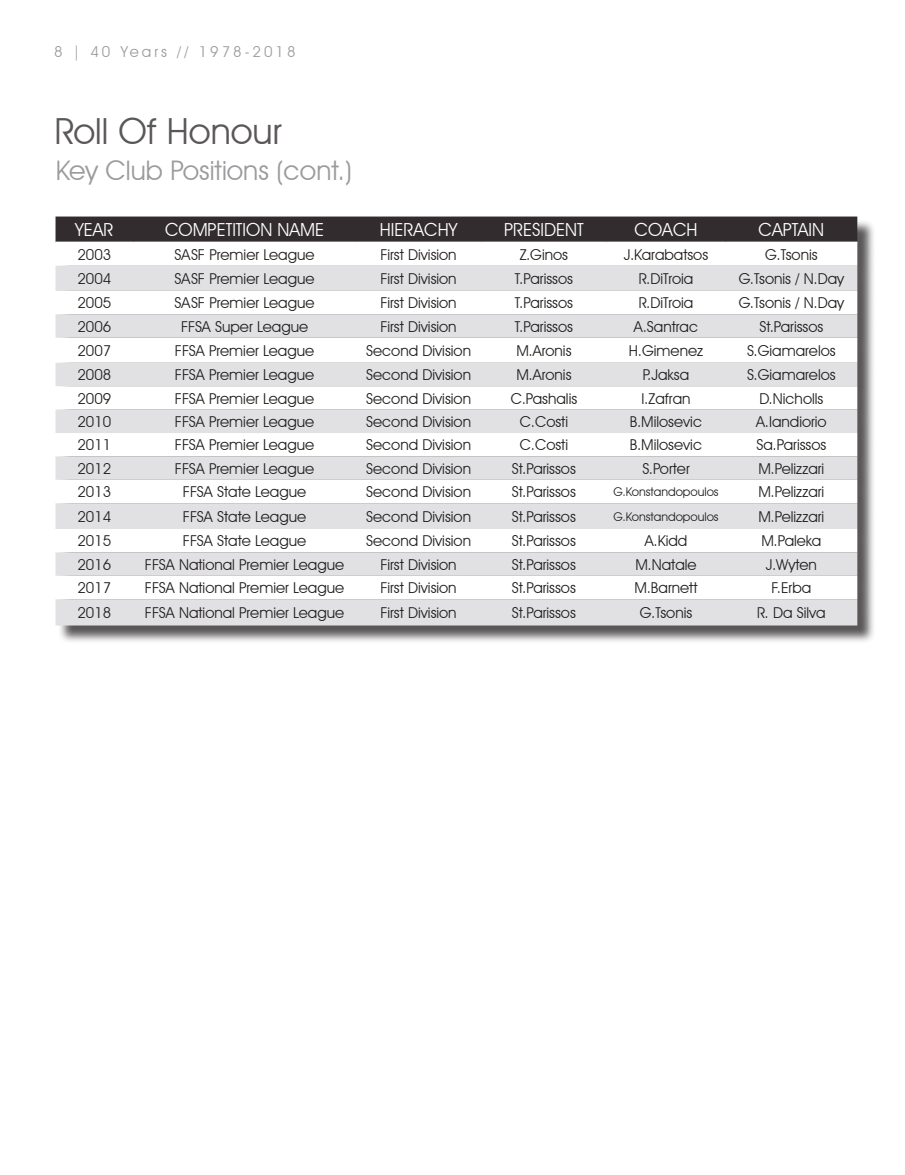
<style>
.page{position:relative;width:905px;height:1175px;background:#fff}
.page>*{position:absolute;margin:0;border:0;box-sizing:border-box;transform-origin:0 0}
.t1{font:36px "Avant Garde IT Cby BT";color:#322c2e}
.t2{font:27px "Avant Garde IT Cby BT";color:#808285}
.Header_Row{font:18px "Avant Garde IT Cby BT";color:#fff}
.Body_Text{font:15px "Avant Garde IT Cby BT";color:#231f20}
.Header_Row-2{font:15px "Avant Garde IT Cby BT";color:#231f20}
.t3{font:15px "Avant Garde IT Cby BT";letter-spacing:.2em;color:#9a9c9e}
.Body_Text-2{font:12px "Avant Garde IT Cby BT";color:#231f20}
</style>
<div class="page">
<div style="left:58px;top:219px;width:817px;height:425px;background:#231f20;opacity:.75"></div>
<svg style="left:56px;top:216px;width:801px;height:26px;background:#393335"></svg>
<svg style="left:58px;top:243px;width:799px;height:23px"></svg>
<svg style="left:56px;top:266px;width:801px;height:359px;fill:#e1e1e3"></svg>
<hr style="left:56px;top:242px;width:77px;height:1px;background:#fff">
<hr style="left:133px;top:242px;width:223px;height:1px;background:#fff">
<hr style="left:356px;top:242px;width:125px;height:1px;background:#fff">
<hr style="left:481px;top:242px;width:125px;height:1px;background:#fff">
<hr style="left:606px;top:242px;width:119px;height:1px;background:#fff">
<hr style="left:725px;top:242px;width:132px;height:1px;background:#fff">
<p class="t3" style="left:54px;top:42px;width:243px">8 | 40 Years // 1978-2018</p>
<h1 class="t1" style="left:54px;top:109px;width:229px">Roll Of Honour</h1>
<h2 class="t2" style="left:56px;top:154px;width:298px">Key Club Positions (cont.)</h2>
<p class="Header_Row" style="left:75px;top:219px;width:40px">YEAR</p>
<p class="Header_Row" style="left:165px;top:219px;width:161px">COMPETITION NAME</p>
<p class="Header_Row" style="left:380px;top:219px;width:79px">HIERACHY</p>
<p class="Header_Row" style="left:504px;top:219px;width:81px">PRESIDENT</p>
<p class="Header_Row" style="left:634px;top:219px;width:64px">COACH</p>
<p class="Header_Row" style="left:758px;top:219px;width:67px">CAPTAIN</p>
<p class="Body_Text" style="left:77px;top:245px;width:35px">2003</p>
<p class="Body_Text" style="left:175px;top:245px;width:141px">SASF Premier League</p>
<p class="Body_Text" style="left:380px;top:245px;width:78px">First Division</p>
<p class="Body_Text" style="left:519px;top:245px;width:50px">Z.Ginos</p>
<p class="Body_Text" style="left:624px;top:245px;width:86px">J.Karabatsos</p>
<p class="Body_Text" style="left:765px;top:245px;width:54px">G.Tsonis</p>
<p class="Body_Text" style="left:77px;top:269px;width:35px">2004</p>
<p class="Body_Text" style="left:175px;top:269px;width:141px">SASF Premier League</p>
<p class="Body_Text" style="left:380px;top:269px;width:78px">First Division</p>
<p class="Body_Text" style="left:515px;top:269px;width:60px">T.Parissos</p>
<p class="Body_Text" style="left:638px;top:269px;width:56px">R.DiTroia</p>
<p class="Body_Text" style="left:738px;top:269px;width:107px">G.Tsonis / N.Day</p>
<p class="Body_Text" style="left:77px;top:294px;width:35px">2005</p>
<p class="Body_Text" style="left:175px;top:294px;width:141px">SASF Premier League</p>
<p class="Body_Text" style="left:380px;top:294px;width:78px">First Division</p>
<p class="Body_Text" style="left:515px;top:294px;width:60px">T.Parissos</p>
<p class="Body_Text" style="left:638px;top:294px;width:56px">R.DiTroia</p>
<p class="Body_Text" style="left:738px;top:294px;width:107px">G.Tsonis / N.Day</p>
<p class="Body_Text" style="left:77px;top:317px;width:35px">2006</p>
<p class="Body_Text" style="left:181px;top:317px;width:129px">FFSA Super League</p>
<p class="Body_Text" style="left:380px;top:317px;width:78px">First Division</p>
<p class="Body_Text" style="left:515px;top:317px;width:60px">T.Parissos</p>
<p class="Body_Text" style="left:634px;top:317px;width:66px">A.Santrac</p>
<p class="Body_Text" style="left:759px;top:317px;width:65px">St.Parissos</p>
<p class="Body_Text" style="left:77px;top:341px;width:35px">2007</p>
<p class="Body_Text" style="left:175px;top:341px;width:141px">FFSA Premier League</p>
<p class="Body_Text" style="left:366px;top:341px;width:106px">Second Division</p>
<p class="Body_Text" style="left:516px;top:341px;width:57px">M.Aronis</p>
<p class="Body_Text" style="left:629px;top:341px;width:76px">H.Gimenez</p>
<p class="Body_Text" style="left:747px;top:341px;width:90px">S.Giamarelos</p>
<p class="Body_Text" style="left:77px;top:366px;width:35px">2008</p>
<p class="Header_Row-2" style="left:175px;top:366px;width:141px">FFSA Premier League</p>
<p class="Body_Text" style="left:366px;top:366px;width:106px">Second Division</p>
<p class="Body_Text" style="left:516px;top:366px;width:57px">M.Aronis</p>
<p class="Body_Text" style="left:643px;top:366px;width:48px">P.Jaksa</p>
<p class="Body_Text" style="left:747px;top:366px;width:90px">S.Giamarelos</p>
<p class="Body_Text" style="left:77px;top:389px;width:35px">2009</p>
<p class="Header_Row-2" style="left:175px;top:389px;width:141px">FFSA Premier League</p>
<p class="Body_Text" style="left:366px;top:389px;width:106px">Second Division</p>
<p class="Body_Text" style="left:510px;top:389px;width:68px">C.Pashalis</p>
<p class="Body_Text" style="left:641px;top:389px;width:50px">I.Zafran</p>
<p class="Body_Text" style="left:759px;top:389px;width:65px">D.Nicholls</p>
<p class="Body_Text" style="left:77px;top:412px;width:35px">2010</p>
<p class="Header_Row-2" style="left:175px;top:412px;width:141px">FFSA Premier League</p>
<p class="Body_Text" style="left:366px;top:412px;width:106px">Second Division</p>
<p class="Body_Text" style="left:520px;top:412px;width:50px">C.Costi</p>
<p class="Body_Text" style="left:630px;top:412px;width:74px">B.Milosevic</p>
<p class="Body_Text" style="left:756px;top:412px;width:72px">A.Iandiorio</p>
<p class="Body_Text" style="left:77px;top:436px;width:35px">2011</p>
<p class="Header_Row-2" style="left:175px;top:436px;width:141px">FFSA Premier League</p>
<p class="Body_Text" style="left:366px;top:436px;width:106px">Second Division</p>
<p class="Body_Text" style="left:520px;top:436px;width:50px">C.Costi</p>
<p class="Body_Text" style="left:630px;top:436px;width:74px">B.Milosevic</p>
<p class="Body_Text" style="left:756px;top:436px;width:71px">Sa.Parissos</p>
<p class="Body_Text" style="left:77px;top:459px;width:35px">2012</p>
<p class="Header_Row-2" style="left:175px;top:459px;width:141px">FFSA Premier League</p>
<p class="Body_Text" style="left:366px;top:459px;width:106px">Second Division</p>
<p class="Body_Text" style="left:512px;top:459px;width:65px">St.Parissos</p>
<p class="Body_Text" style="left:642px;top:459px;width:49px">S.Porter</p>
<p class="Body_Text" style="left:758px;top:459px;width:67px">M.Pelizzari</p>
<p class="Body_Text" style="left:77px;top:483px;width:35px">2013</p>
<p class="Header_Row-2" style="left:183px;top:483px;width:125px">FFSA State League</p>
<p class="Body_Text" style="left:366px;top:483px;width:106px">Second Division</p>
<p class="Body_Text" style="left:512px;top:483px;width:65px">St.Parissos</p>
<p class="Body_Text-2" style="left:613px;top:484px;width:107px">G.Konstandopoulos</p>
<p class="Body_Text" style="left:758px;top:483px;width:67px">M.Pelizzari</p>
<p class="Body_Text" style="left:77px;top:507px;width:35px">2014</p>
<p class="Body_Text" style="left:183px;top:507px;width:125px">FFSA State League</p>
<p class="Body_Text" style="left:366px;top:507px;width:106px">Second Division</p>
<p class="Body_Text" style="left:512px;top:507px;width:65px">St.Parissos</p>
<p class="Body_Text-2" style="left:613px;top:509px;width:107px">G.Konstandopoulos</p>
<p class="Body_Text" style="left:758px;top:507px;width:67px">M.Pelizzari</p>
<p class="Body_Text" style="left:77px;top:532px;width:35px">2015</p>
<p class="Body_Text" style="left:183px;top:532px;width:125px">FFSA State League</p>
<p class="Body_Text" style="left:366px;top:532px;width:106px">Second Division</p>
<p class="Body_Text" style="left:512px;top:532px;width:65px">St.Parissos</p>
<p class="Body_Text" style="left:644px;top:532px;width:44px">A.Kidd</p>
<p class="Body_Text" style="left:761px;top:532px;width:61px">M.Paleka</p>
<p class="Body_Text" style="left:77px;top:555px;width:35px">2016</p>
<p class="Body_Text" style="left:145px;top:555px;width:201px">FFSA National Premier League</p>
<p class="Body_Text" style="left:380px;top:555px;width:78px">First Division</p>
<p class="Body_Text" style="left:512px;top:555px;width:65px">St.Parissos</p>
<p class="Body_Text" style="left:635px;top:555px;width:63px">M.Natale</p>
<p class="Body_Text" style="left:765px;top:555px;width:53px">J.Wyten</p>
<p class="Body_Text" style="left:77px;top:579px;width:35px">2017</p>
<p class="Body_Text" style="left:145px;top:579px;width:201px">FFSA National Premier League</p>
<p class="Body_Text" style="left:380px;top:579px;width:78px">First Division</p>
<p class="Body_Text" style="left:512px;top:579px;width:65px">St.Parissos</p>
<p class="Body_Text" style="left:634px;top:579px;width:64px">M.Barnett</p>
<p class="Body_Text" style="left:771px;top:579px;width:41px">F.Erba</p>
<p class="Body_Text" style="left:77px;top:603px;width:35px">2018</p>
<p class="Body_Text" style="left:145px;top:603px;width:201px">FFSA National Premier League</p>
<p class="Body_Text" style="left:380px;top:603px;width:78px">First Division</p>
<p class="Body_Text" style="left:512px;top:603px;width:65px">St.Parissos</p>
<p class="Body_Text" style="left:640px;top:603px;width:54px">G.Tsonis</p>
<p class="Body_Text" style="left:757px;top:603px;width:70px">R. Da Silva</p>
</div>
